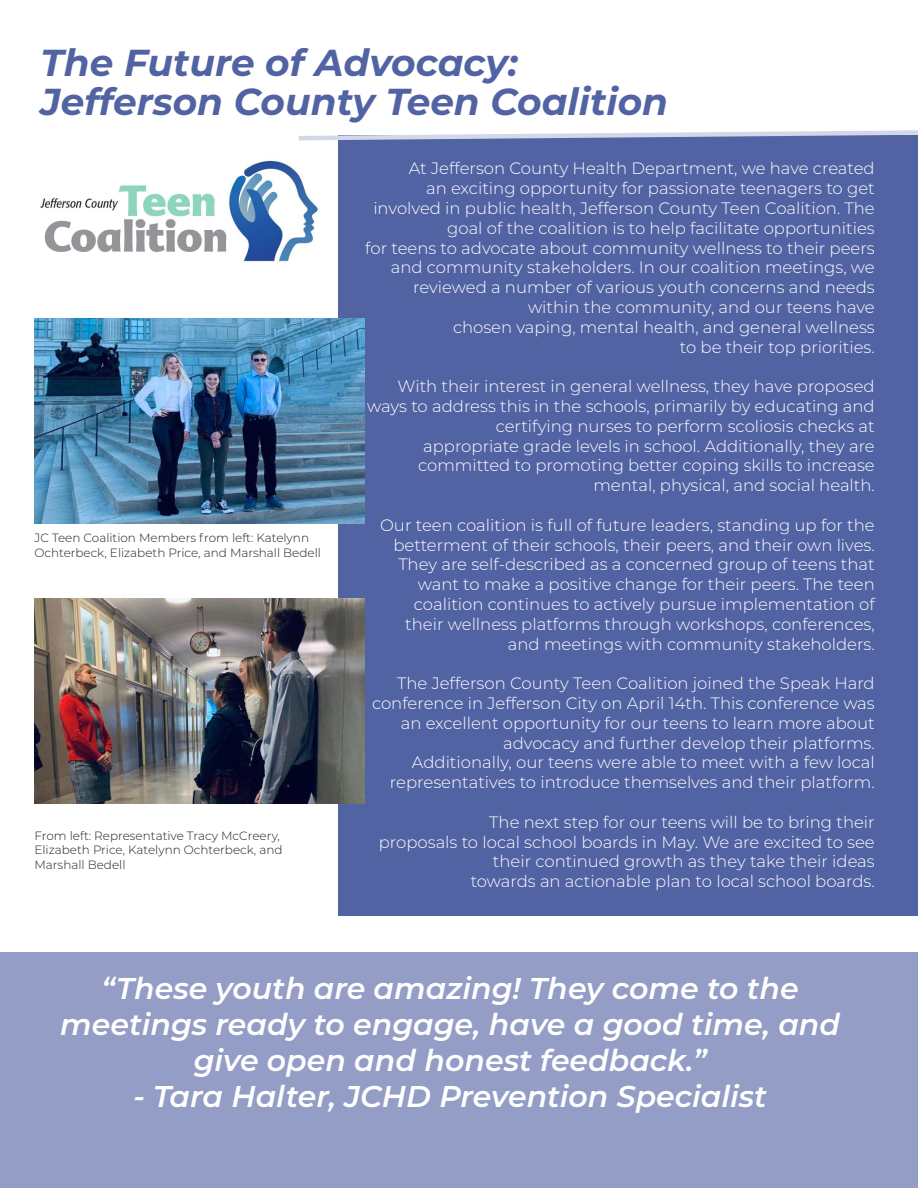
<style>
.page{position:relative;width:918px;height:1188px;background:#fff}
.page>*{position:absolute;margin:0;border:0;box-sizing:border-box;transform-origin:0 0}
.t1{font:italic 700 37.5px "Montserrat";color:#5263a3}
.t2{font:italic 600 30px/36px "Montserrat";color:#fff;text-align:center}
.t3{font:300 16.5px/19.8px "Montserrat";color:#fff;text-align:right}
.t4{font:300 12px/14.4px "Montserrat";color:#231f20}
</style>
<div class="page">
<div style="left:338px;top:135px;width:580px;height:781px;background:#5263a3"></div>
<svg style="left:298px;top:130px;width:620px;height:11px"></svg>
<img style="left:34px;top:319px;width:331px;height:205px">
<img style="left:34px;top:598px;width:331px;height:205px">
<div style="left:0;top:952px;width:918px;height:236px;background:#939dc5"></div>
<img style="left:40px;top:160px;width:278px;height:103px">
<p class="t1" style="left:41px;top:36px;width:479px">The Future of Advocacy:</p>
<p class="t1" style="left:41px;top:75px;width:629px">Jefferson County Teen Coalition</p>
<p class="t4" style="left:34px;top:531px;width:288px">JC Teen Coalition Members from left: Katelynn<br>Ochterbeck, Elizabeth Price, and Marshall Bedell</p>
<p class="t4" style="left:34px;top:828px;width:247px">From left: Representative Tracy McCreery,</p>
<p class="t4" style="left:34px;top:843px;width:250px">Elizabeth Price, Katelynn Ochterbeck, and</p>
<p class="t4" style="left:34px;top:857px;width:93px">Marshall Bedell</p>
<p class="t3" style="left:409px;top:158px;width:468px">At Jefferson County Health Department, we have created</p>
<p class="t3" style="left:426px;top:178px;width:450px">an exciting opportunity for passionate teenagers to get</p>
<p class="t3" style="left:373px;top:198px;width:503px">involved in public health, Jefferson County Teen Coalition. The goal of the coalition is to help facilitate opportunities</p>
<p class="t3" style="left:365px;top:237px;width:511px">for teens to advocate about community wellness to their peers and community stakeholders. In our coalition meetings, we</p>
<p class="t3" style="left:413px;top:277px;width:463px">reviewed a number of various youth concerns and needs</p>
<p class="t3" style="left:528px;top:297px;width:348px">within the community, and our teens have</p>
<p class="t3" style="left:453px;top:316px;width:423px">chosen vaping, mental health, and general wellness</p>
<p class="t3" style="left:680px;top:336px;width:196px">to be their top priorities.</p>
<p class="t3" style="left:367px;top:376px;width:509px">With their interest in general wellness, they have proposed ways to address this in the schools, primarily by educating and certifying nurses to perform scoliosis checks at</p>
<p class="t3" style="left:423px;top:435px;width:453px">appropriate grade levels in school. Additionally, they are</p>
<p class="t3" style="left:418px;top:455px;width:458px">committed to promoting better coping skills to increase</p>
<p class="t3" style="left:593px;top:475px;width:283px">mental, physical, and social health.</p>
<p class="t3" style="left:380px;top:514px;width:496px">Our teen coalition is full of future leaders, standing up for the betterment of their schools, their peers, and their own lives.<br>They are self-described as a concerned group of teens that want to make a positive change for their peers. The teen</p>
<p class="t3" style="left:414px;top:594px;width:462px">coalition continues to actively pursue implementation of</p>
<p class="t3" style="left:405px;top:613px;width:471px">their wellness platforms through workshops, conferences,</p>
<p class="t3" style="left:508px;top:633px;width:368px">and meetings with community stakeholders.</p>
<p class="t3" style="left:372px;top:673px;width:504px">The Jefferson County Teen Coalition joined the Speak Hard conference in Jefferson City on April 14th. This conference was an excellent opportunity for our teens to learn more about advocacy and further develop their platforms.</p>
<p class="t3" style="left:412px;top:752px;width:464px">Additionally, our teens were able to meet with a few local</p>
<p class="t3" style="left:390px;top:772px;width:486px">representatives to introduce themselves and their platform.</p>
<p class="t3" style="left:489px;top:811px;width:387px">The next step for our teens will be to bring their</p>
<p class="t3" style="left:379px;top:831px;width:498px">proposals to local school boards in May. We are excited to see their continued growth as they take their ideas</p>
<p class="t3" style="left:471px;top:871px;width:406px">towards an actionable plan to local school boards.</p>
<p class="t2" style="left:102px;top:969px;width:699px">“These youth are amazing! They come to the</p>
<p class="t2" style="left:60px;top:1005px;width:782px">meetings ready to engage, have a good time, and give open and honest feedback.”</p>
<p class="t2" style="left:133px;top:1077px;width:635px">- Tara Halter, JCHD Prevention Specialist</p>
</div>
